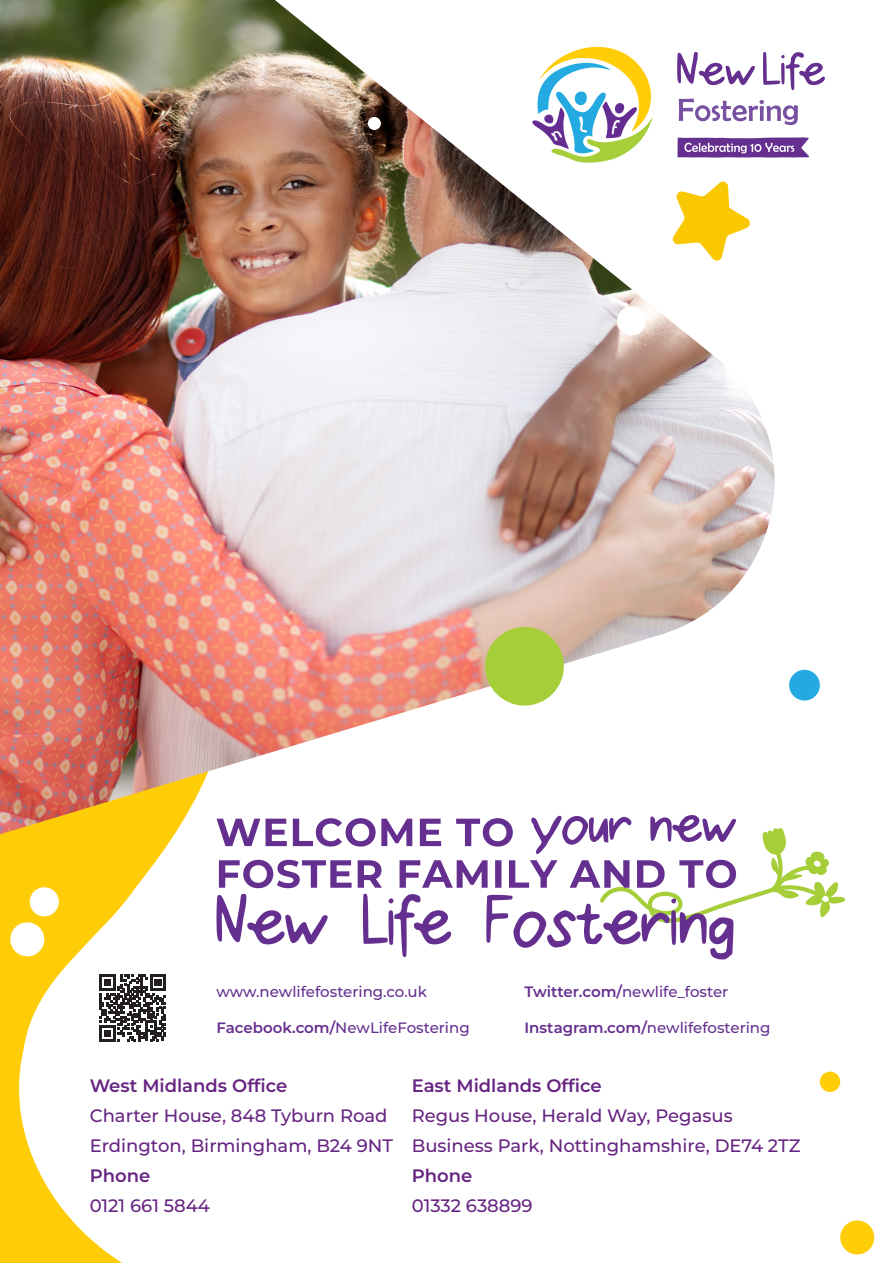
<style>
.page{position:relative;width:893px;height:1263px;background:#fff}
.page>*{position:absolute;margin:0;border:0;box-sizing:border-box;transform-origin:0 0}
.Contact{font:500 18px/30px "Montserrat";color:#662482}
.Contact-2{font:600 18px "Montserrat";color:#662482}
.Contact-3{font:500 15px "Montserrat";color:#652f90}
.s1{font-weight:600}
</style>
<div class="page">
<svg style="left:0;top:834px;width:175px;height:429px"></svg>
<img style="left:0;top:0;width:775px;height:834px">
<div style="left:840px;top:1220px;width:34px;height:34px;background:#fecd08;border-radius:50%"></div>
<svg style="left:671px;top:180px;width:80px;height:82px"></svg>
<div style="left:485px;top:627px;width:79px;height:78px;background:#a6ce39;border-radius:50%"></div>
<div style="left:617px;top:306px;width:29px;height:29px;background:#fff;border-radius:50%"></div>
<div style="left:368px;top:117px;width:13px;height:13px;background:#fff;border-radius:50%"></div>
<div style="left:30px;top:887px;width:29px;height:29px;background:#fff;border-radius:50%"></div>
<div style="left:10px;top:922px;width:34px;height:34px;background:#fff;border-radius:50%"></div>
<div style="left:820px;top:1071px;width:20px;height:21px;background:#fecd08;border-radius:50%"></div>
<div style="left:789px;top:670px;width:31px;height:30px;background:#24aae1;border-radius:50%"></div>
<div style="left:90px;top:965px;width:86px;height:86px;background:#fff;border-radius:18px"></div>
<svg style="left:99px;top:974px;width:67px;height:67px"></svg>
<svg style="left:736px;top:828px;width:109px;height:90px"></svg>
<svg style="left:216px;top:815px;width:520px;height:144px"></svg>
<svg style="left:531px;top:30px;width:134px;height:133px"></svg>
<svg style="left:679px;top:99px;width:119px;height:26px"></svg>
<svg style="left:677px;top:52px;width:78px;height:33px"></svg>
<svg style="left:763px;top:52px;width:62px;height:38px"></svg>
<svg style="left:677px;top:137px;width:132px;height:21px;background:#885fa9"></svg>
<p class="Contact-3" style="left:216px;top:981px;width:212px">www.newlifefostering.co.uk</p>
<p class="Contact-3" style="left:216px;top:1017px;width:255px"><span class="s1">Facebook.com/</span>NewLifeFostering</p>
<p class="Contact-3" style="left:524px;top:981px;width:205px"><span class="s1">Twitter.com/</span>newlife_foster</p>
<p class="Contact-3" style="left:524px;top:1017px;width:248px"><span class="s1">Instagram.com/</span>newlifefostering</p>
<p class="Contact-2" style="left:90px;top:1072px;width:199px">West Midlands Office</p>
<p class="Contact" style="left:90px;top:1100px;width:299px">Charter House, 848 Tyburn Road</p>
<p class="Contact" style="left:90px;top:1130px;width:305px">Erdington, Birmingham, B24 9NT<br><span class="s1">Phone</span></p>
<p class="Contact" style="left:90px;top:1190px;width:122px">0121 661 5844</p>
<p class="Contact-2" style="left:412px;top:1072px;width:191px">East Midlands Office</p>
<p class="Contact" style="left:412px;top:1100px;width:322px">Regus House, Herald Way, Pegasus</p>
<p class="Contact" style="left:412px;top:1130px;width:390px">Business Park, Nottinghamshire, DE74 2TZ<br><span class="s1">Phone</span></p>
<p class="Contact" style="left:412px;top:1190px;width:122px">01332 638899</p>
</div>
